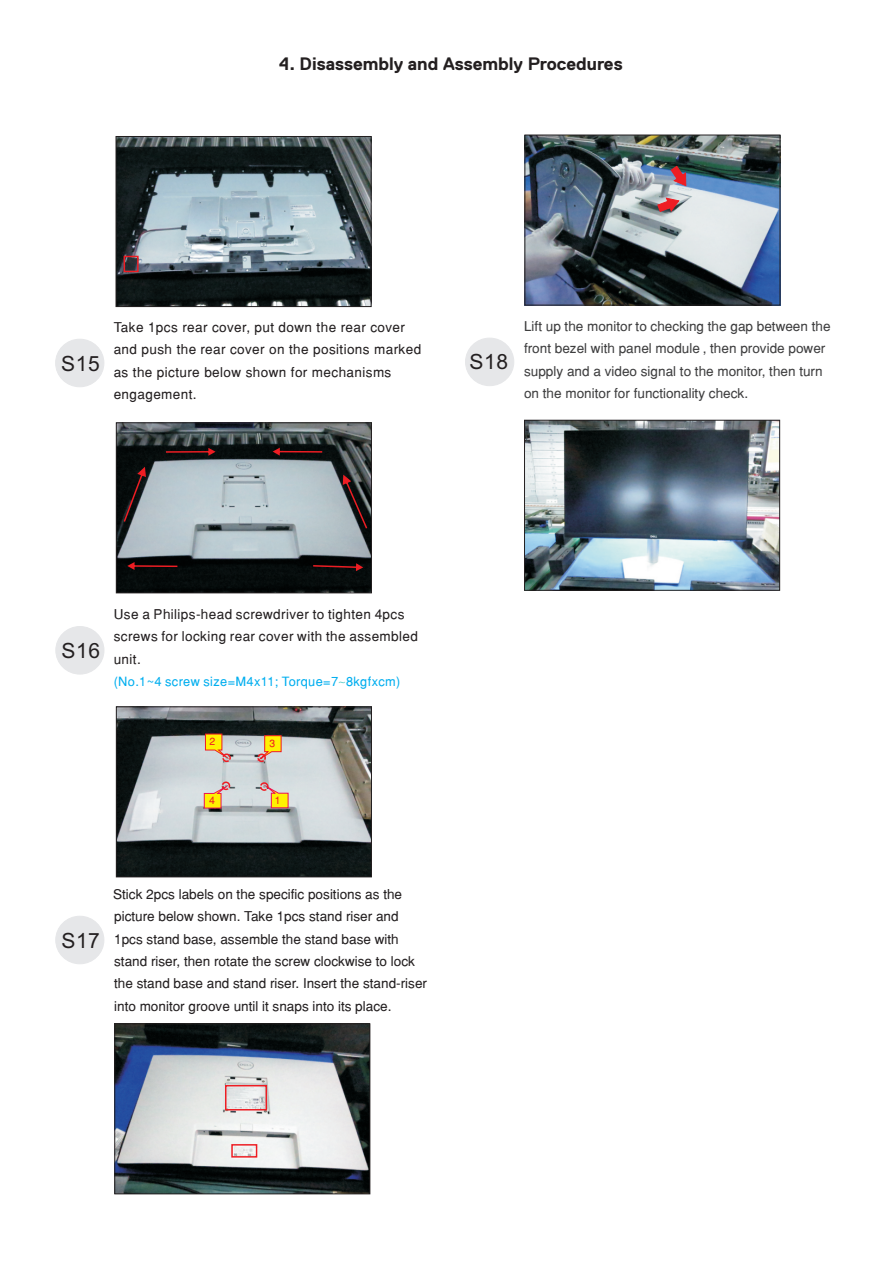
<style>
.page{position:relative;width:893px;height:1263px;background:#fff}
.page>*{position:absolute;margin:0;border:0;box-sizing:border-box;transform-origin:0 0}
.t1{font:21px "Arial";letter-spacing:.03em;color:#231f20}
.t2{font:700 18px "Dell Replica";color:#231f20}
.t3{font:13.5px/22.4px "Helvetica";color:#231f20}
.t4{font:13.5px/22.4px "Helvetica";letter-spacing:.03em;color:#231f20}
.t5{font:13.5px/22.4px "Helvetica";color:#3e3e3f}
.t6{font:13.5px "Adobe Fangsong Std";color:#30beb9}
.t7{font:12.75px "Helvetica";letter-spacing:.03em;color:#00aeef}
.t8{font:10.35px "Helvetica";color:#ee1d23}
</style>
<div class="page">
<div style="left:55px;top:339px;width:49px;height:48px;background:#e6e7e9;border:1px solid #e6e7e9;border-radius:50%"></div>
<div style="left:56px;top:626px;width:48px;height:48px;background:#e6e7e9;border:1px solid #e6e7e9;border-radius:50%"></div>
<img style="left:118px;top:425px;width:252px;height:166px">
<div style="left:116px;top:423px;width:256px;height:170px;border:1px solid #231f20"></div>
<img style="left:118px;top:709px;width:252px;height:166px">
<div style="left:116px;top:707px;width:256px;height:170px;border:1px solid #231f20"></div>
<svg style="left:205px;top:734px;width:24px;height:25px"></svg>
<svg style="left:258px;top:735px;width:23px;height:26px"></svg>
<svg style="left:204px;top:785px;width:24px;height:23px"></svg>
<svg style="left:264px;top:785px;width:24px;height:23px"></svg>
<div style="left:465px;top:338px;width:49px;height:48px;background:#e6e7e9;border:1px solid #e6e7e9;border-radius:50%"></div>
<img style="left:526px;top:422px;width:252px;height:166px">
<div style="left:524px;top:420px;width:256px;height:170px;border:1px solid #231f20"></div>
<img style="left:527px;top:137px;width:251px;height:166px">
<div style="left:525px;top:135px;width:255px;height:170px;border:1px solid #231f20"></div>
<div style="left:56px;top:916px;width:48px;height:48px;background:#e6e7e9;border:1px solid #e6e7e9;border-radius:50%"></div>
<svg style="left:124px;top:467px;width:22px;height:55px"></svg>
<svg style="left:343px;top:475px;width:24px;height:53px"></svg>
<svg style="left:166px;top:448px;width:50px;height:8px"></svg>
<svg style="left:127px;top:562px;width:50px;height:8px"></svg>
<svg style="left:657px;top:197px;width:23px;height:15px"></svg>
<img style="left:118px;top:138px;width:251px;height:167px">
<div style="left:116px;top:136px;width:255px;height:171px;border:1px solid #231f20"></div>
<img style="left:117px;top:1026px;width:251px;height:166px">
<div style="left:115px;top:1024px;width:255px;height:170px;border:1px solid #231f20"></div>
<div style="left:231px;top:1144px;width:26px;height:14px;border:1px solid #ee1d23"></div>
<div style="left:225px;top:1085px;width:42px;height:25px;border:1px solid #ee1d23"></div>
<svg style="left:273px;top:448px;width:49px;height:8px"></svg>
<svg style="left:313px;top:563px;width:50px;height:8px"></svg>
<div style="left:222px;top:753px;width:9px;height:9px;border:1px dashed #ee1d23;border-radius:50%"></div>
<div style="left:257px;top:753px;width:9px;height:9px;border:1px dashed #ee1d23;border-radius:50%"></div>
<div style="left:222px;top:781px;width:8px;height:9px;border:1px dashed #ee1d23;border-radius:50%"></div>
<div style="left:260px;top:782px;width:9px;height:9px;border:1px dashed #ee1d23;border-radius:50%"></div>
<div style="left:124px;top:256px;width:15px;height:16px;border:1px solid #ee1d23"></div>
<svg style="left:670px;top:165px;width:17px;height:22px"></svg>
<h2 class="t2" style="left:279px;top:56px;width:345px">4. Disassembly and Assembly Procedures</h2>
<h1 class="t1" style="left:61px;top:355px;width:40px">S15</h1>
<p class="t4" style="left:114px;top:317px;width:309px">Take 1pcs rear cover, put down the rear cover and push the rear cover on the positions marked as the picture below shown for mechanisms engagement.</p>
<h1 class="t1" style="left:470px;top:354px;width:40px">S18</h1>
<p class="t5" style="left:524px;top:316px;width:308px">Lift up the monitor to checking the gap between the front bezel with panel module , then provide power supply and a video signal to the monitor, then turn on the monitor for functionality check.</p>
<h1 class="t1" style="left:62px;top:643px;width:40px">S16</h1>
<p class="t4" style="left:114px;top:604px;width:306px">Use a Philips-head screwdriver to tighten 4pcs screws for locking rear cover with the assembled unit.</p>
<p class="t7" style="left:114px;top:677px;width:288px">(No.1~4 screw size=M4x11; Torque=7 8kgfxcm)</p>
<p class="t6" style="left:338px;top:675px;width:9px">~</p>
<p class="t8" style="left:209px;top:737px;width:7px">2</p>
<p class="t8" style="left:269px;top:740px;width:7px">3</p>
<p class="t8" style="left:209px;top:797px;width:7px">4</p>
<p class="t8" style="left:275px;top:796px;width:7px">1</p>
<h1 class="t1" style="left:61px;top:932px;width:40px">S17</h1>
<p class="t3" style="left:113px;top:884px;width:315px">Stick 2pcs labels on the specific positions as the picture below shown. Take 1pcs stand riser and 1pcs stand base, assemble the stand base with stand riser, then rotate the screw clockwise to lock the stand base and stand riser. Insert the stand-riser into monitor groove until it snaps into its place.</p>
</div>
